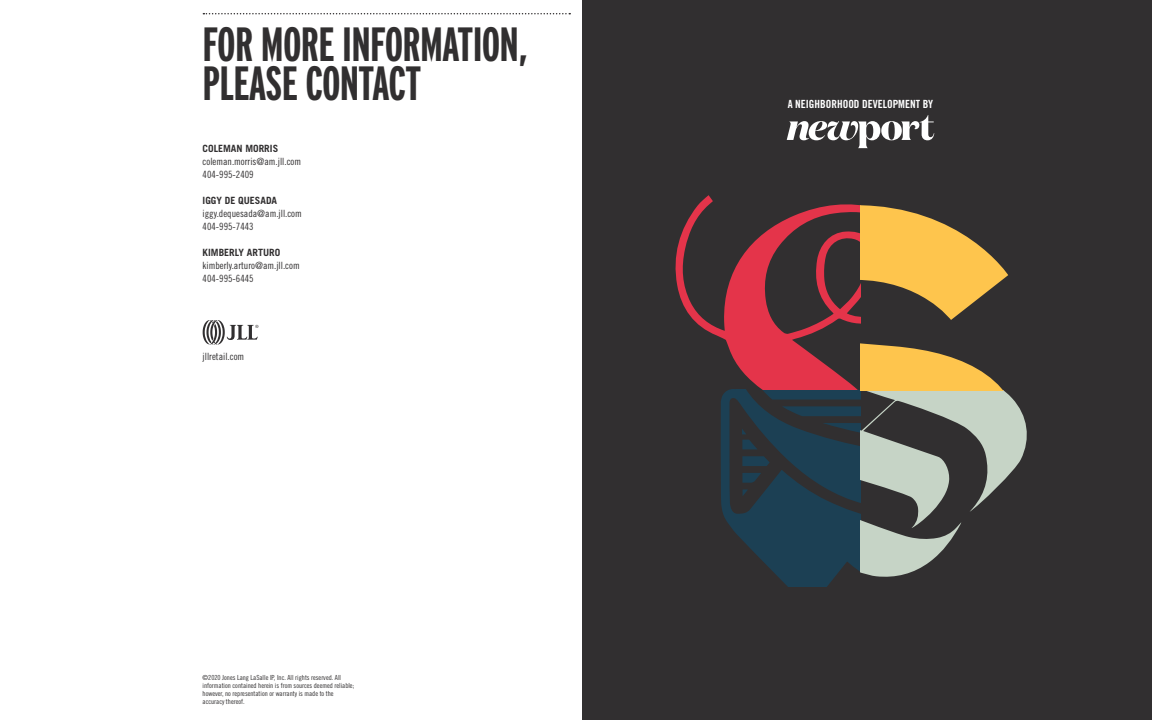
<style>
.page{position:relative;width:1152px;height:720px;background:#fff}
.page>*{position:absolute;margin:0;border:0;box-sizing:border-box;transform-origin:0 0}
.t1{font:700 48px "Interstate Compressed";letter-spacing:-.015em;color:#312f30}
.Small_Headline_2{font:11.2px "Trade Gothic LT Std Bd Cn 20";color:#fff}
.Sans_Body_Copy{font:10px "Trade Gothic LT Std Cn 18";color:#312f30}
.Sans_Body_Copy-2{font:700 10px "Trade Gothic LT Std";color:#312f30}
.t2{font:7px/8px "Trade Gothic LT Std Cn 18";color:#312f30}
</style>
<div class="page">
<div style="left:582px;top:0;width:570px;height:720px;background:#312f30"></div>
<svg style="left:787px;top:115px;width:147px;height:33px"></svg>
<svg style="left:203px;top:320px;width:55px;height:25px"></svg>
<svg style="left:675px;top:195px;width:182px;height:140px"></svg>
<svg style="left:715px;top:205px;width:312px;height:382px"></svg>
<svg style="left:203px;top:13px;width:367px;height:1px"></svg>
<p class="t1" style="left:203px;top:18px;width:327px">FOR MORE INFORMATION,</p>
<p class="t1" style="left:203px;top:57px;width:220px">PLEASE CONTACT</p>
<p class="Sans_Body_Copy-2" style="left:203px;top:142px;width:77px">COLEMAN MORRIS</p>
<p class="Sans_Body_Copy" style="left:203px;top:156px;width:100px">coleman.morris@am.jll.com</p>
<p class="Sans_Body_Copy" style="left:203px;top:169px;width:53px">404-995-2409</p>
<p class="Sans_Body_Copy-2" style="left:203px;top:194px;width:76px">IGGY DE QUESADA</p>
<p class="Sans_Body_Copy" style="left:203px;top:208px;width:101px">iggy.dequesada@am.jll.com</p>
<p class="Sans_Body_Copy" style="left:203px;top:221px;width:53px">404-995-7443</p>
<p class="Sans_Body_Copy-2" style="left:203px;top:246px;width:79px">KIMBERLY ARTURO</p>
<p class="Sans_Body_Copy" style="left:203px;top:260px;width:99px">kimberly.arturo@am.jll.com</p>
<p class="Sans_Body_Copy" style="left:203px;top:273px;width:53px">404-995-6445</p>
<p class="Sans_Body_Copy" style="left:203px;top:351px;width:43px">jllretail.com</p>
<p class="t2" style="left:203px;top:673px;width:153px">©2020 Jones Lang LaSalle IP, Inc. All rights reserved. All information contained herein is from sources deemed reliable; however, no representation or warranty is made to the accuracy thereof.</p>
<p class="Small_Headline_2" style="left:788px;top:97px;width:147px">A NEIGHBORHOOD DEVELOPMENT BY</p>
</div>
